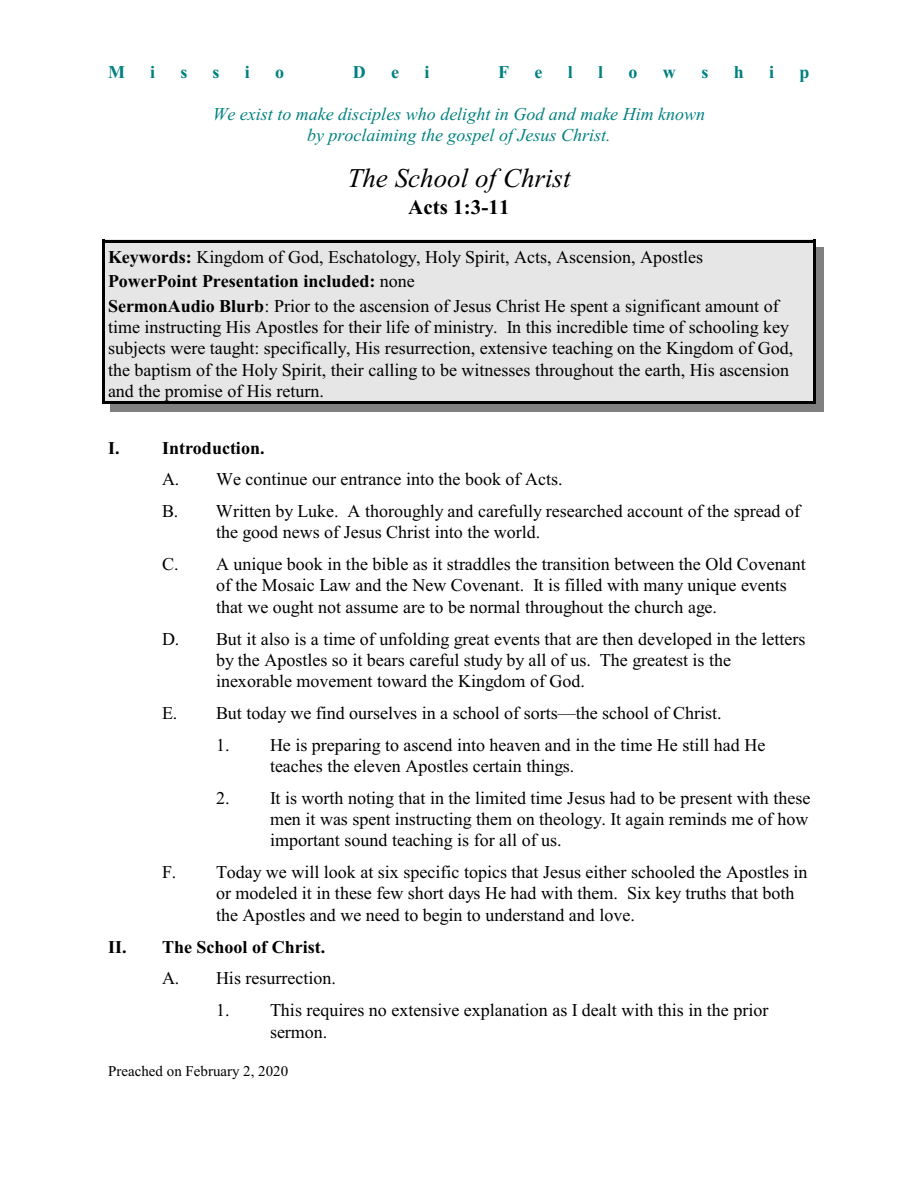
<style>
.page{position:relative;width:918px;height:1188px;background:#fff}
.page>*{position:absolute;margin:0;border:0;box-sizing:border-box;transform-origin:0 0}
.t1{font:italic 27px "Times New Roman";color:#000}
.t2{font:700 21px "Times New Roman";color:#000}
.t3{font:18px/21.3px "Times New Roman";color:#000}
.t4{font:italic 18px/21.3px "Times New Roman";color:#008080;text-align:center}
.t5{font:700 18px "Times New Roman";color:#000}
.t6{font:700 18px "Times New Roman";color:#008080}
.t7{font:15px "Times New Roman";color:#000}
.s1{font-weight:700}
</style>
<div class="page">
<div style="left:102px;top:240px;width:714px;height:30px;background:#e6e6e6"></div>
<hr style="left:102px;top:240px;width:3px;height:33px;background:#000">
<hr style="left:813px;top:240px;width:3px;height:33px;background:#000">
<hr style="left:102px;top:240px;width:714px;height:2px;background:#000">
<div style="left:816px;top:248px;width:8px;height:22px;background:#808080"></div>
<div style="left:102px;top:270px;width:714px;height:25px;background:#e6e6e6"></div>
<hr style="left:102px;top:267px;width:3px;height:30px;background:#000">
<hr style="left:813px;top:267px;width:3px;height:30px;background:#000">
<div style="left:816px;top:270px;width:8px;height:24px;background:#808080"></div>
<div style="left:102px;top:295px;width:714px;height:109px;background:#e6e6e6"></div>
<hr style="left:102px;top:292px;width:3px;height:112px;background:#000">
<hr style="left:813px;top:292px;width:3px;height:112px;background:#000">
<hr style="left:102px;top:401px;width:714px;height:3px;background:#000">
<div style="left:816px;top:295px;width:8px;height:117px;background:#808080"></div>
<div style="left:110px;top:404px;width:713px;height:8px;background:#808080"></div>
<p class="t6" style="left:108px;top:66px;width:18px">M</p>
<p class="t6" style="left:150px;top:66px;width:7px">i</p>
<p class="t6" style="left:180px;top:66px;width:9px">s</p>
<p class="t6" style="left:213px;top:66px;width:9px">s</p>
<p class="t6" style="left:245px;top:66px;width:7px">i</p>
<p class="t6" style="left:275px;top:66px;width:10px">o</p>
<p class="t6" style="left:353px;top:66px;width:14px">D</p>
<p class="t6" style="left:391px;top:66px;width:9px">e</p>
<p class="t6" style="left:425px;top:66px;width:7px">i</p>
<p class="t6" style="left:498px;top:66px;width:12px">F</p>
<p class="t6" style="left:535px;top:66px;width:9px">e</p>
<p class="t6" style="left:568px;top:66px;width:7px">l</p>
<p class="t6" style="left:598px;top:66px;width:7px">l</p>
<p class="t6" style="left:629px;top:66px;width:10px">o</p>
<p class="t6" style="left:663px;top:66px;width:14px">w</p>
<p class="t6" style="left:701px;top:66px;width:9px">s</p>
<p class="t6" style="left:734px;top:66px;width:12px">h</p>
<p class="t6" style="left:769px;top:66px;width:7px">i</p>
<p class="t6" style="left:800px;top:66px;width:12px">p</p>
<p class="t4" style="left:213px;top:105px;width:494px">We exist to make disciples who delight in God and make Him known by proclaiming the gospel of Jesus Christ.</p>
<h1 class="t1" style="left:347px;top:168px;width:225px">The School of Christ</h1>
<p class="t2" style="left:408px;top:200px;width:103px">Acts 1:3-11</p>
<p class="t3" style="left:108px;top:246px;width:672px;line-height:24.6px"><span class="s1">Keywords:</span> Kingdom of God, Eschatology, Holy Spirit, Acts, Ascension, Apostles<br><span class="s1">PowerPoint Presentation included:</span> none<br><span class="s1">SermonAudio Blurb</span>: Prior to the ascension of Jesus Christ He spent a significant amount of</p>
<p class="t3" style="left:108px;top:318px;width:687px">time instructing His Apostles for their life of ministry. In this incredible time of schooling key subjects were taught: specifically, His resurrection, extensive teaching on the Kingdom of God, the baptism of the Holy Spirit, their calling to be witnesses throughout the earth, His ascension and the promise of His return.</p>
<p class="t5" style="left:108px;top:442px;width:158px">I. Introduction.</p>
<p class="t3" style="left:162px;top:465px;width:640px;line-height:31.8px">A. We continue our entrance into the book of Acts.<br>B. Written by Luke. A thoroughly and carefully researched account of the spread of</p>
<p class="t3" style="left:162px;top:518px;width:645px;line-height:31.8px;text-indent:54px">the good news of Jesus Christ into the world.<br>C. A unique book in the bible as it straddles the transition between the Old Covenant</p>
<p class="t3" style="left:216px;top:577px;width:572px">of the Mosaic Law and the New Covenant. It is filled with many unique events that we ought not assume are to be normal throughout the church age.</p>
<p class="t3" style="left:216px;top:630px;width:591px;text-indent:-54px">D. But it also is a time of unfolding great events that are then developed in the letters by the Apostles so it bears careful study by all of us. The greatest is the inexorable movement toward the Kingdom of God.</p>
<p class="t3" style="left:162px;top:704px;width:561px">E. But today we find ourselves in a school of sorts—the school of Christ.</p>
<p class="t3" style="left:270px;top:736px;width:497px;text-indent:-54px">1. He is preparing to ascend into heaven and in the time He still had He teaches the eleven Apostles certain things.</p>
<p class="t3" style="left:270px;top:789px;width:542px;text-align:justify;text-indent:-54px">2. It is worth noting that in the limited time Jesus had to be present with these men it was spent instructing them on theology. It again reminds me of how important sound teaching is for all of us.</p>
<p class="t3" style="left:216px;top:863px;width:593px;text-indent:-54px">F. Today we will look at six specific topics that Jesus either schooled the Apostles in or modeled it in these few short days He had with them. Six key truths that both the Apostles and we need to begin to understand and love.</p>
<p class="t5" style="left:108px;top:941px;width:219px">II. The School of Christ.</p>
<p class="t3" style="left:162px;top:969px;width:175px">A. His resurrection.</p>
<p class="t3" style="left:270px;top:1001px;width:500px;text-indent:-54px">1. This requires no extensive explanation as I dealt with this in the prior sermon.</p>
<p class="t7" style="left:108px;top:1066px;width:182px">Preached on February 2, 2020</p>
</div>
